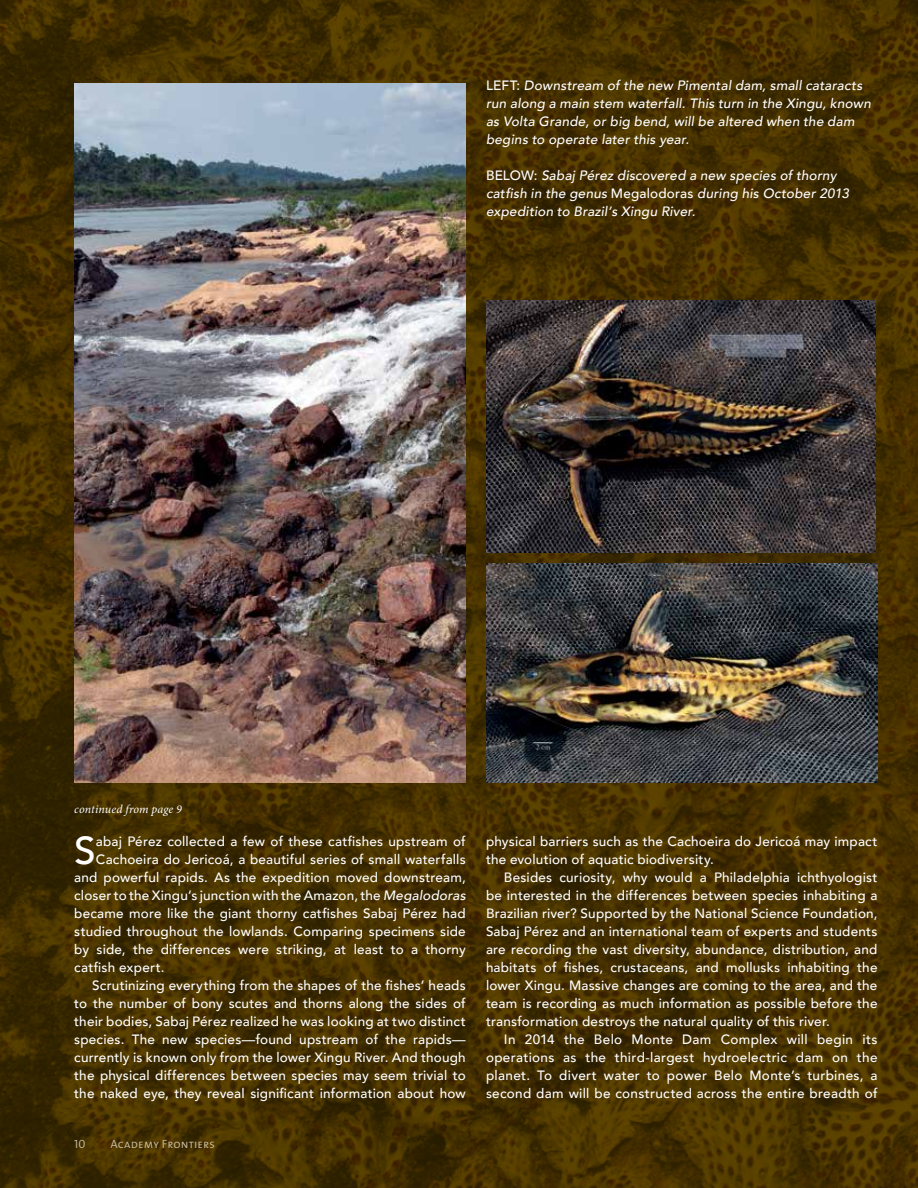
<style>
.page{position:relative;width:918px;height:1188px;background:#fff}
.page>*{position:absolute;margin:0;border:0;box-sizing:border-box;transform-origin:0 0}
.t1{font:500 38.85px "Avenir";color:#fff}
.t2{font:500 13.5px/18px "Avenir";letter-spacing:.015em;color:#fff;text-align:justify}
.t3{font:italic 500 13.5px/18px "Avenir";letter-spacing:.015em;color:#fff}
.t4{font:12px "The Sans Semi Light Caps";letter-spacing:.015em;color:#cec1a2}
.t5{font:italic 12px "Minion Pro";color:#fff}
.s1{font-style:normal}
.s2{font-style:italic}
</style>
<div class="page">
<img style="left:0;top:0;width:918px;height:1188px">
<img style="left:74px;top:83px;width:392px;height:700px">
<img style="left:486px;top:300px;width:389px;height:253px">
<img style="left:486px;top:563px;width:392px;height:220px">
<p class="t3" style="left:486px;top:77px;width:386px"><span class="s1">LEFT:</span> Downstream of the new Pimental dam, small cataracts run along a main stem waterfall. This turn in the Xingu, known as Volta Grande, or big bend, will be altered when the dam begins to operate later this year.</p>
<p class="t3" style="left:486px;top:167px;width:364px"><span class="s1">BELOW:</span> Sabaj Pérez discovered a new species of thorny catfish in the genus <span class="s1">Megalodoras</span> during his October 2013 expedition to Brazil’s Xingu River.</p>
<p class="t5" style="left:74px;top:801px;width:109px">continued from page 9</p>
<h1 class="t1" style="left:74px;top:817px;width:23px">S</h1>
<p class="t2" style="left:96px;top:832px;width:371px">abaj Pérez collected a few of these catfishes upstream of</p>
<p class="t2" style="left:96px;top:850px;width:371px">Cachoeira do Jericoá, a beautiful series of small waterfalls</p>
<p class="t2" style="left:74px;top:868px;width:393px">and powerful rapids. As the expedition moved downstream,</p>
<p class="t2" style="left:74px;top:886px;width:393px">closer to the Xingu’s junction with the Amazon, the <span class="s2">Megalodoras</span></p>
<p class="t2" style="left:74px;top:904px;width:393px">became more like the giant thorny catfishes Sabaj Pérez had</p>
<p class="t2" style="left:74px;top:922px;width:393px">studied throughout the lowlands. Comparing specimens side</p>
<p class="t2" style="left:74px;top:940px;width:393px">by side, the differences were striking, at least to a thorny</p>
<p class="t2" style="left:74px;top:958px;width:92px">catfish expert.</p>
<p class="t2" style="left:92px;top:976px;width:375px">Scrutinizing everything from the shapes of the fishes’ heads</p>
<p class="t2" style="left:74px;top:994px;width:393px">to the number of bony scutes and thorns along the sides of</p>
<p class="t2" style="left:74px;top:1012px;width:393px">their bodies, Sabaj Pérez realized he was looking at two distinct</p>
<p class="t2" style="left:74px;top:1030px;width:393px">species. The new species—found upstream of the rapids—</p>
<p class="t2" style="left:74px;top:1048px;width:393px">currently is known only from the lower Xingu River. And though</p>
<p class="t2" style="left:74px;top:1066px;width:393px">the physical differences between species may seem trivial to</p>
<p class="t2" style="left:74px;top:1084px;width:393px">the naked eye, they reveal significant information about how</p>
<p class="t4" style="left:74px;top:1134px;width:13px">10</p>
<p class="t4" style="left:110px;top:1134px;width:106px">Academy Frontiers</p>
<p class="t2" style="left:486px;top:832px;width:393px">physical barriers such as the Cachoeira do Jericoá may impact the evolution of aquatic biodiversity.</p>
<p class="t2" style="left:486px;top:867px;width:393px;text-indent:18px">Besides curiosity, why would a Philadelphia ichthyologist be interested in the differences between species inhabiting a Brazilian river? Supported by the National Science Foundation, Sabaj Pérez and an international team of experts and students are recording the vast diversity, abundance, distribution, and habitats of fishes, crustaceans, and mollusks inhabiting the lower Xingu. Massive changes are coming to the area, and the team is recording as much information as possible before the transformation destroys the natural quality of this river.</p>
<p class="t2" style="left:486px;top:1029px;width:393px;text-indent:18px">In 2014 the Belo Monte Dam Complex will begin its operations as the third-largest hydroelectric dam on the planet. To divert water to power Belo Monte’s turbines, a second dam will be constructed across the entire breadth of</p>
</div>
